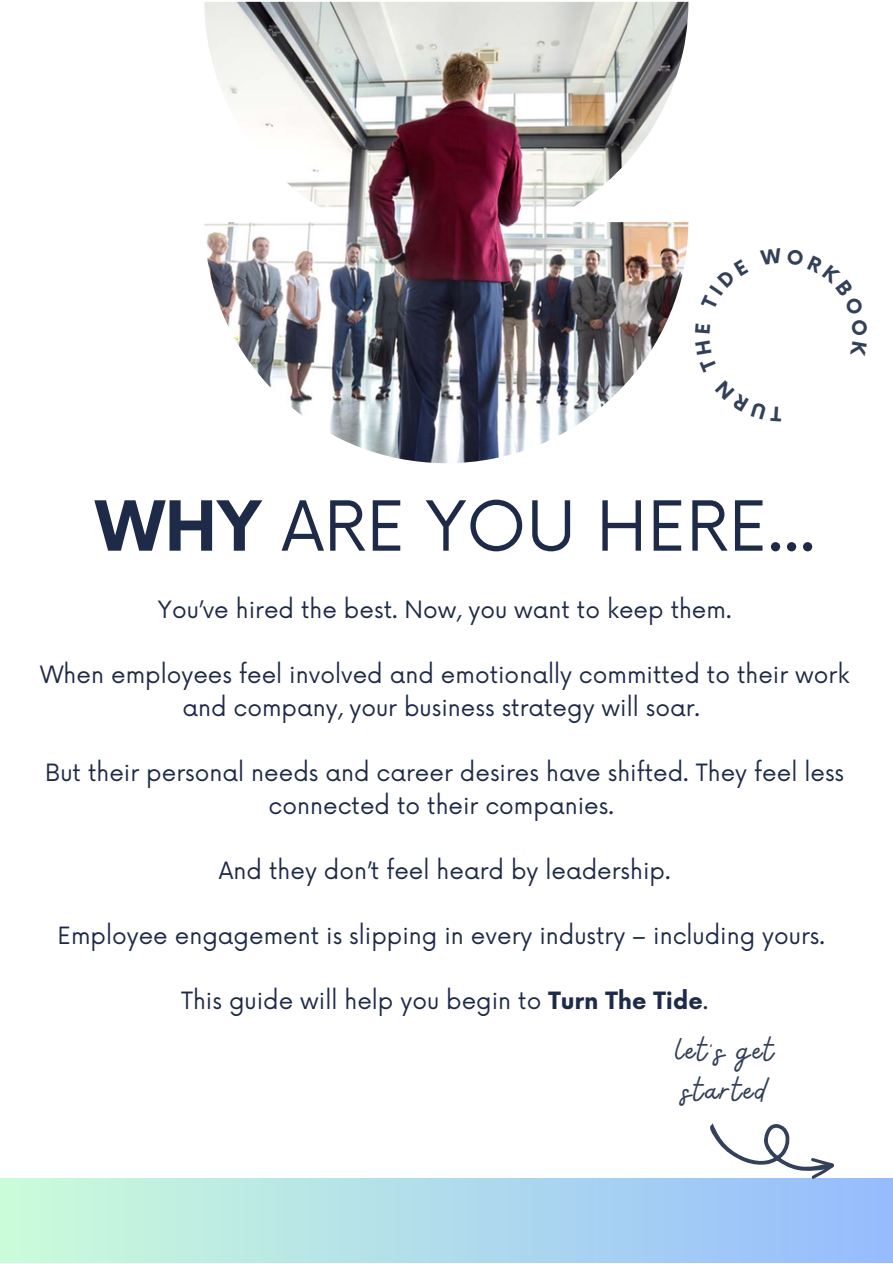
<style>
.page{position:relative;width:893px;height:1264px;background:#fff}
.page>*{position:absolute;margin:0;border:0;box-sizing:border-box;transform-origin:0 0}
.t1{font:67.2px "Now";color:#1e2b48}
.t2{font:34.5px/39.3px "Bellaboo";letter-spacing:.06em;color:#324158}
.t3{font:23.25px/32.5px "Now";color:#1e2b48;text-align:center}
.s1{font-weight:700}
</style>
<div class="page">
<img style="left:204px;top:1px;width:485px;height:463px">
<div style="left:0;top:1178px;width:892px;height:84px;background:linear-gradient(to right,#cbfcd9,#96bcfe)"></div>
<svg style="left:710px;top:1123px;width:123px;height:55px"></svg>
<p class="t1" style="left:95px;top:489px;width:721px"><span class="s1">WHY</span> ARE YOU HERE...</p>
<p class="t3" style="left:158px;top:594px;width:575px">You’ve hired the best. Now, you want to keep them.</p>
<p class="t3" style="left:40px;top:659px;width:810px">When employees feel involved and emotionally committed to their work and company, your business strategy will soar.</p>
<p class="t3" style="left:45px;top:757px;width:800px">But their personal needs and career desires have shifted. They feel less connected to their companies.</p>
<p class="t3" style="left:219px;top:855px;width:453px">And they don’t feel heard by leadership.</p>
<p class="t3" style="left:57px;top:920px;width:769px">Employee engagement is slipping in every industry – including yours.</p>
<p class="t3" style="left:181px;top:985px;width:529px">This guide will help you begin to <span class="s1">Turn The Tide</span>.</p>
<p class="t2" style="left:675px;top:1031px;width:99px">let's get started</p>
</div>
